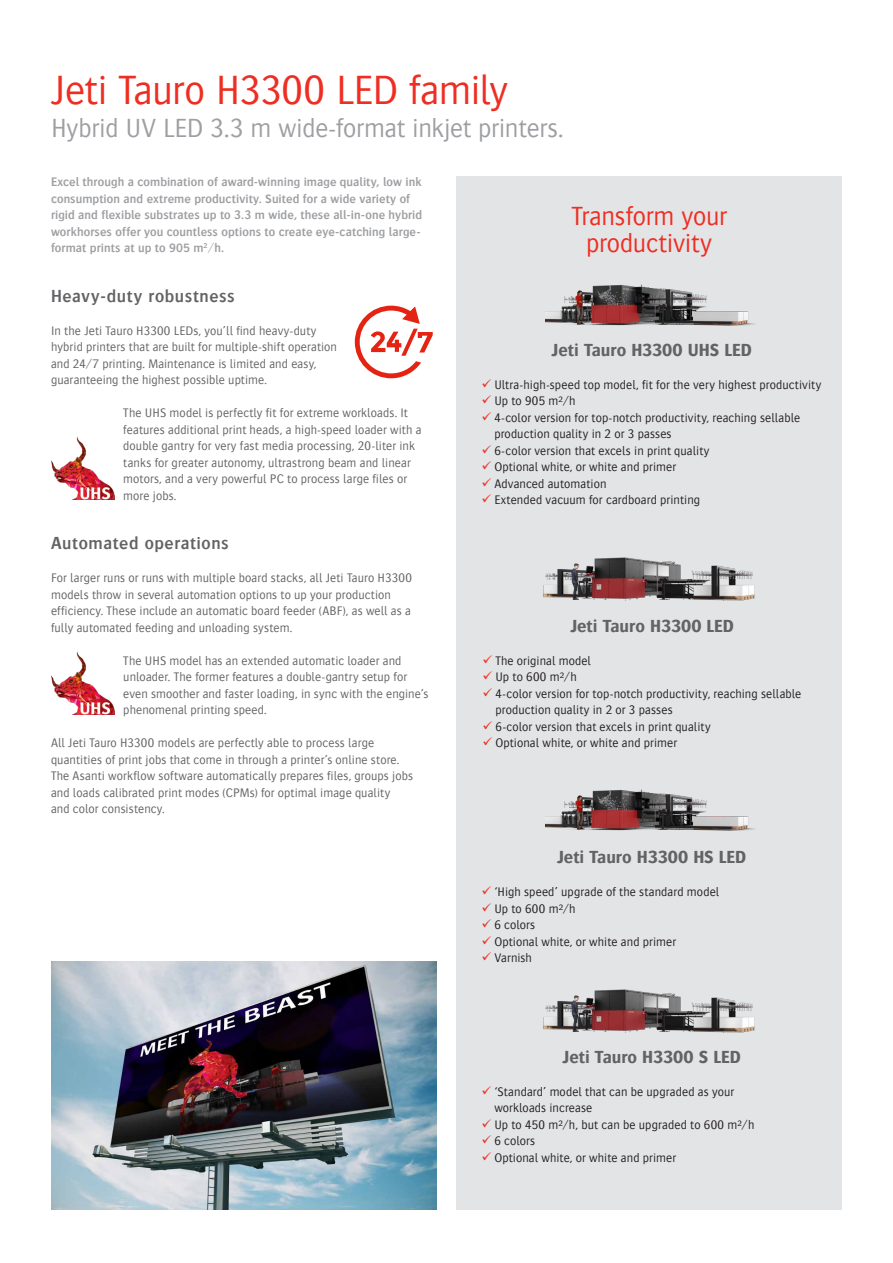
<style>
.page{position:relative;width:893px;height:1263px;background:#fff}
.page>*{position:absolute;margin:0;border:0;box-sizing:border-box;transform-origin:0 0}
.t1{font:300 42px "Bosis For Agfa";letter-spacing:-.015em;color:#ee2e22}
.t2{font:300 27px "Bosis For Agfa";letter-spacing:-.01em;color:#9d9fa2}
.t3{font:300 27px/27px "Bosis For Agfa";letter-spacing:-.01em;color:#ee2e22;text-align:center}
.Body{font:700 18px "Bosis For Agfa";letter-spacing:-.005em;color:#636366}
.Body_meerdere_kolomm{font:600 18px "Bosis For Agfa";letter-spacing:.035em;color:#636366}
.t4{font:300 12.75px/16.5px "Bosis For Agfa";letter-spacing:.01em;color:#231f20}
.Body-2{font:300 12.75px/16.5px "Bosis For Agfa";letter-spacing:.01em;color:#636366}
.Body_meerdere_kolomm-2{font:300 12.75px/16.5px "Bosis For Agfa";letter-spacing:.01em;color:#636366}
.Intro{font:600 12.75px/16.5px "Bosis For Agfa";letter-spacing:.005em;color:#9d9fa2}
</style>
<div class="page">
<img style="left:51px;top:436px;width:64px;height:63px">
<img style="left:51px;top:651px;width:64px;height:63px">
<svg style="left:355px;top:306px;width:78px;height:72px"></svg>
<div style="left:456px;top:176px;width:386px;height:1033px;background:#e3e4e6"></div>
<img style="left:545px;top:284px;width:210px;height:42px">
<img style="left:545px;top:789px;width:210px;height:42px">
<img style="left:543px;top:557px;width:212px;height:44px">
<img style="left:543px;top:989px;width:212px;height:44px">
<img style="left:51px;top:962px;width:386px;height:247px">
<h2 class="t1" style="left:51px;top:68px;width:459px">Jeti Tauro H3300 LED family</h2>
<h2 class="t2" style="left:51px;top:113px;width:514px">Hybrid UV LED 3.3 m wide-format inkjet printers.</h2>
<p class="Intro" style="left:51px;top:173px;width:373px">Excel through a combination of award-winning image quality, low ink consumption and extreme productivity. Suited for a wide variety of rigid and flexible substrates up to 3.3 m wide, these all-in-one hybrid workhorses offer you countless options to create eye-catching large&shy;format prints at up to 905 m<sup>2</sup>/h.</p>
<h4 class="Body_meerdere_kolomm" style="left:51px;top:285px;width:185px">Heavy-duty robustness</h4>
<p class="Body_meerdere_kolomm-2" style="left:51px;top:322px;width:288px">In the Jeti Tauro H3300 LEDs, you’ll find heavy-duty hybrid printers that are built for multiple-shift operation and 24/7 printing. Maintenance is limited and easy, guaranteeing the highest possible uptime.</p>
<p class="Body_meerdere_kolomm-2" style="left:123px;top:404px;width:300px">The UHS model is perfectly fit for extreme workloads. It features additional print heads, a high-speed loader with a double gantry for very fast media processing, 20-liter ink tanks for greater autonomy, ultrastrong beam and linear motors, and a very powerful PC to process large files or more jobs.</p>
<p class="Body_meerdere_kolomm" style="left:51px;top:532px;width:179px">Automated operations</p>
<p class="Body-2" style="left:51px;top:569px;width:362px">For larger runs or runs with multiple board stacks, all Jeti Tauro H3300 models throw in several automation options to up your production efficiency. These include an automatic board feeder (ABF), as well as a fully automated feeding and unloading system.</p>
<p class="Body-2" style="left:123px;top:652px;width:307px">The UHS model has an extended automatic loader and unloader. The former features a double-gantry setup for even smoother and faster loading, in sync with the engine’s phenomenal printing speed.</p>
<p class="Body-2" style="left:51px;top:734px;width:363px">All Jeti Tauro H3300 models are perfectly able to process large quantities of print jobs that come in through a printer’s online store.<br>The Asanti workflow software automatically prepares files, groups jobs and loads calibrated print modes (CPMs) for optimal image quality<br>and color consistency.</p>
<h2 class="t3" style="left:571px;top:202px;width:157px">Transform your productivity</h2>
<p class="Body" style="left:552px;top:340px;width:202px">Jeti Tauro H3300 UHS LED</p>
<p class="t4" style="left:494px;top:376px;width:329px">Ultra-high-speed top model, fit for the very highest productivity</p>
<p class="t4" style="left:494px;top:392px;width:83px">Up to 905 m²/h</p>
<p class="t4" style="left:494px;top:409px;width:307px">4-color version for top-notch productivity, reaching sellable production quality in 2 or 3 passes</p>
<p class="t4" style="left:494px;top:442px;width:217px">6-color version that excels in print quality</p>
<p class="t4" style="left:494px;top:458px;width:183px">Optional white, or white and primer</p>
<p class="t4" style="left:494px;top:475px;width:114px">Advanced automation</p>
<p class="t4" style="left:494px;top:491px;width:207px">Extended vacuum for cardboard printing</p>
<p class="Body" style="left:570px;top:616px;width:165px">Jeti Tauro H3300 LED</p>
<p class="t4" style="left:495px;top:652px;width:97px">The original model</p>
<p class="t4" style="left:495px;top:669px;width:83px">Up to 600 m²/h</p>
<p class="t4" style="left:495px;top:685px;width:307px">4-color version for top-notch productivity, reaching sellable production quality in 2 or 3 passes</p>
<p class="t4" style="left:495px;top:718px;width:217px">6-color version that excels in print quality</p>
<p class="t4" style="left:495px;top:735px;width:183px">Optional white, or white and primer</p>
<p class="Body" style="left:557px;top:847px;width:191px">Jeti Tauro H3300 HS LED</p>
<p class="t4" style="left:494px;top:883px;width:226px">‘High speed’ upgrade of the standard model</p>
<p class="t4" style="left:494px;top:900px;width:83px">Up to 600 m²/h</p>
<p class="t4" style="left:494px;top:916px;width:42px">6 colors</p>
<p class="t4" style="left:494px;top:933px;width:183px">Optional white, or white and primer</p>
<p class="t4" style="left:494px;top:949px;width:39px">Varnish</p>
<p class="Body" style="left:563px;top:1047px;width:180px">Jeti Tauro H3300 S LED</p>
<p class="t4" style="left:494px;top:1083px;width:241px">‘Standard’ model that can be upgraded as your workloads increase</p>
<p class="t4" style="left:494px;top:1116px;width:262px">Up to 450 m²/h, but can be upgraded to 600 m²/h</p>
<p class="t4" style="left:494px;top:1133px;width:42px">6 colors</p>
<p class="t4" style="left:494px;top:1149px;width:183px">Optional white, or white and primer</p>
</div>
